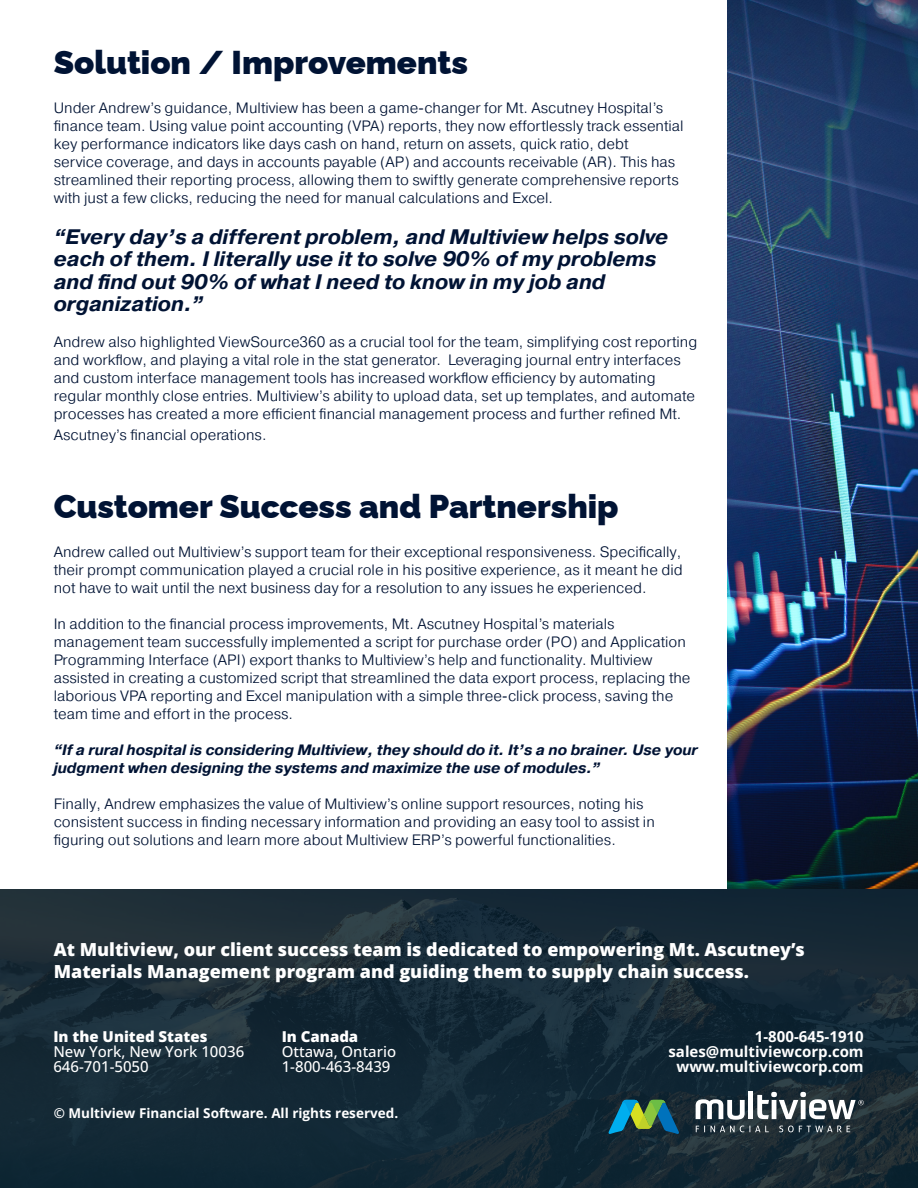
<style>
.page{position:relative;width:918px;height:1188px;background:#fff}
.page>*{position:absolute;margin:0;border:0;box-sizing:border-box;transform-origin:0 0}
.t1{font:900 33px "Raleway";color:#001334}
.t2{font:italic 700 21px/22.5px "Pragmatica";color:#001334}
.t3{font:800 18px/21.6px "Open Sans";color:#fff}
.t4{font:300 15px/18px "Pragmatica";color:#001334}
.t5{font:italic 700 15px/18px "Pragmatica";color:#001334}
.t6{font:500 15px/15px "Open Sans";color:#fff}
.t7{font:700 15px "Open Sans";color:#fff}
.t8{font:800 15px "Open Sans";color:#fff}
.Footer_Bar_Text{font:700 13.5px "Open Sans";color:#fff}
</style>
<div class="page">
<img style="left:727px;top:0;width:191px;height:889px">
<img style="left:0;top:889px;width:918px;height:299px">
<svg style="left:609px;top:1100px;width:70px;height:34px;background:#327368"></svg>
<svg style="left:696px;top:1126px;width:9px;height:6px"></svg>
<svg style="left:711px;top:1126px;width:58px;height:6px"></svg>
<svg style="left:779px;top:1126px;width:71px;height:6px"></svg>
<svg style="left:696px;top:1099px;width:49px;height:21px"></svg>
<hr style="left:749px;top:1092px;width:4px;height:27px;background:#fff">
<svg style="left:757px;top:1092px;width:107px;height:27px"></svg>
<p class="t1" style="left:54px;top:36px;width:416px">Solution / Improvements</p>
<p class="t4" style="left:54px;top:99px;width:631px">Under Andrew’s guidance, Multiview has been a game-changer for Mt. Ascutney Hospital’s finance team. Using value point accounting (VPA) reports, they now effortlessly track essential key performance indicators like days cash on hand, return on assets, quick ratio, debt<br>service coverage, and days in accounts payable (AP) and accounts receivable (AR). This has streamlined their reporting process, allowing them to swiftly generate comprehensive reports with just a few clicks, reducing the need for manual calculations and Excel.</p>
<p class="t2" style="left:54px;top:226px;width:616px">“Every day’s a different problem, and Multiview helps solve each of them. I literally use it to solve 90% of my problems and find out 90% of what I need to know in my job and organization.”</p>
<p class="t4" style="left:54px;top:333px;width:645px">Andrew also highlighted ViewSource360 as a crucial tool for the team, simplifying cost reporting and workflow, and playing a vital role in the stat generator. Leveraging journal entry interfaces and custom interface management tools has increased workflow efficiency by automating regular monthly close entries. Multiview’s ability to upload data, set up templates, and automate processes has created a more efficient financial management process and further refined Mt.</p>
<p class="t4" style="left:54px;top:426px;width:214px">Ascutney’s financial operations.</p>
<p class="t1" style="left:54px;top:480px;width:566px">Customer Success and Partnership</p>
<p class="t4" style="left:54px;top:543px;width:631px;text-align:justify">Andrew called out Multiview’s support team for their exceptional responsiveness. Specifically, their prompt communication played a crucial role in his positive experience, as it meant he did not have to wait until the next business day for a resolution to any issues he experienced.</p>
<p class="t4" style="left:54px;top:615px;width:638px">In addition to the financial process improvements, Mt. Ascutney Hospital’s materials management team successfully implemented a script for purchase order (PO) and Application Programming Interface (API) export thanks to Multiview’s help and functionality. Multiview assisted in creating a customized script that streamlined the data export process, replacing the laborious VPA reporting and Excel manipulation with a simple three-click process, saving the team time and effort in the process.</p>
<p class="t5" style="left:54px;top:741px;width:646px">“If a rural hospital is considering Multiview, they should do it. It’s a no brainer. Use your judgment when designing the systems and maximize the use of modules.”</p>
<p class="t4" style="left:54px;top:795px;width:603px">Finally, Andrew emphasizes the value of Multiview’s online support resources, noting his consistent success in finding necessary information and providing an easy tool to assist in figuring out solutions and learn more about Multiview ERP’s powerful functionalities.</p>
<p class="t3" style="left:54px;top:938px;width:753px">At Multiview, our client success team is dedicated to empowering Mt. Ascutney’s<br>Materials Management program and guiding them to supply chain success.</p>
<p class="t8" style="left:53px;top:1025px;width:156px">In the United States</p>
<p class="t6" style="left:53px;top:1044px;width:192px">New York, New York 10036</p>
<p class="t6" style="left:53px;top:1059px;width:97px">646-701-5050</p>
<p class="t8" style="left:282px;top:1025px;width:78px">In Canada</p>
<p class="t6" style="left:282px;top:1044px;width:116px">Ottawa, Ontario<br>1-800-463-8439</p>
<p class="Footer_Bar_Text" style="left:54px;top:1104px;width:346px">© Multiview Financial Software. All rights reserved.</p>
<p class="t7" style="left:755px;top:1026px;width:110px">1-800-645-1910</p>
<p class="t7" style="left:668px;top:1041px;width:197px">sales@multiviewcorp.com</p>
<p class="t7" style="left:677px;top:1056px;width:189px">www.multiviewcorp.com</p>
</div>
